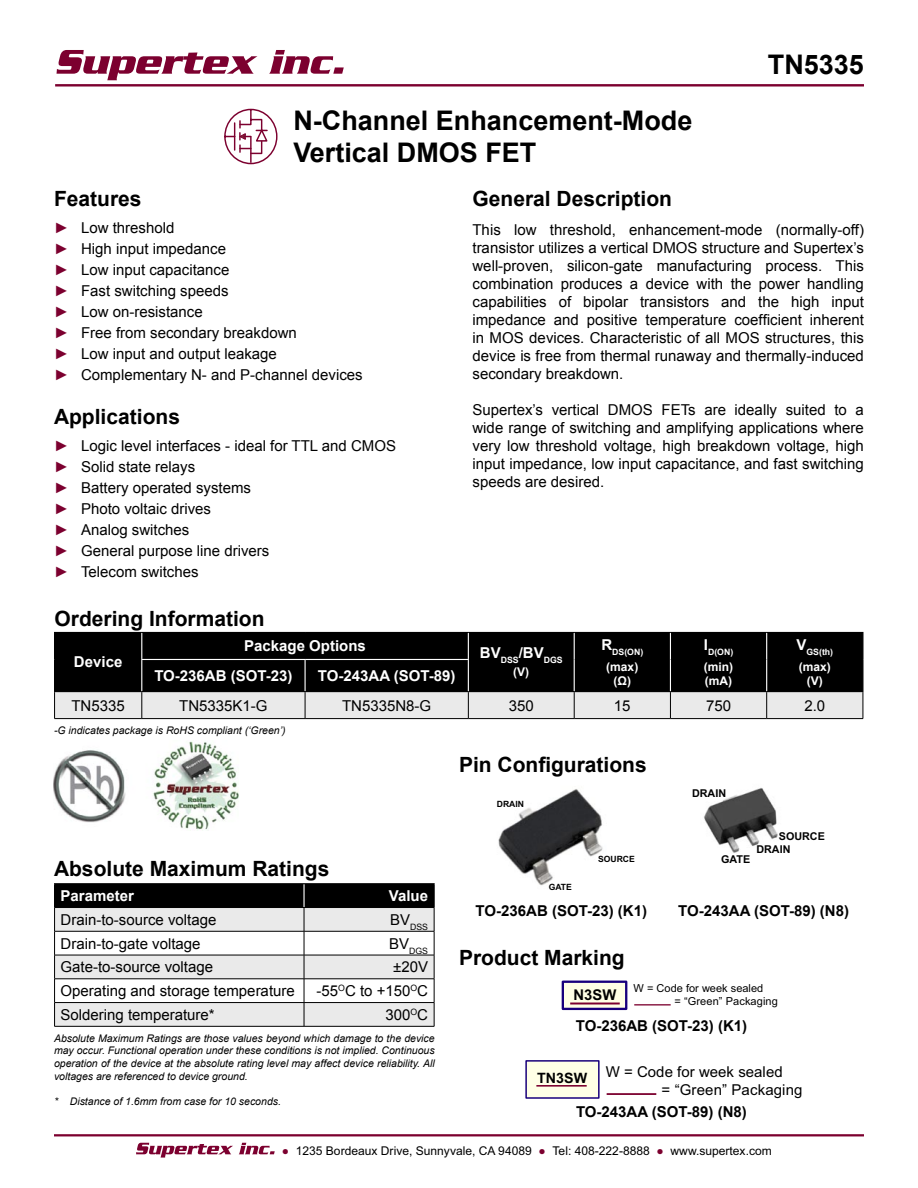
<style>
.page{position:relative;width:918px;height:1188px;background:#fff}
.page>*{position:absolute;margin:0;border:0;box-sizing:border-box;transform-origin:0 0}
.t1{font:700 27px/32.4px "Arial";color:#000}
.t2{font:700 21px "Arial";color:#000}
.t3{font:15px/18px "Arial";color:#000}
.t4{font:700 15px "Arial";color:#000}
.t5{font:700 15px "Arial";color:#fff}
.t6{font:15px/21.1px "Arial";color:#7c002f;text-align:justify}
.t7{font:700 14.85px "Arial";color:#000}
.t8{font:12px "Arial";color:#000}
.t9{font:700 12px/14.4px "Arial";color:#fff;text-align:center}
.t10{font:10.95px/13.2px "Arial";color:#000}
.t11{font:700 10.8px/13.5px "Arial";color:#000}
.t12{font:italic 10.5px/12.6px "Arial";color:#000;text-align:justify}
.t13{font:700 8.7px "Arial";color:#fff}
.t14{font:8.7px "Arial";color:#000}
.t15{font:700 8.55px "Arial";color:#000}
.s1{color:#7c002f}
</style>
<div class="page">
<hr style="left:55px;top:84px;width:809px;height:3px;background:#7c002f">
<svg style="left:57px;top:50px;width:200px;height:30px"></svg>
<svg style="left:269px;top:50px;width:75px;height:24px"></svg>
<hr style="left:54px;top:1134px;width:810px;height:2px;background:#7c002f">
<svg style="left:136px;top:1143px;width:97px;height:15px"></svg>
<svg style="left:239px;top:1143px;width:36px;height:11px"></svg>
<svg style="left:224px;top:108px;width:54px;height:57px"></svg>
<hr style="left:54px;top:883px;width:250px;height:1px;background:#000">
<hr style="left:304px;top:883px;width:131px;height:1px;background:#000">
<svg style="left:54px;top:884px;width:381px;height:142px"></svg>
<hr style="left:54px;top:1026px;width:250px;height:1px;background:#000">
<hr style="left:304px;top:1026px;width:130px;height:1px;background:#000">
<div style="left:55px;top:633px;width:807px;height:58px;background:#000"></div>
<div style="left:54px;top:692px;width:810px;height:27px;background:#eaeaea"></div>
<hr style="left:54px;top:718px;width:88px;height:1px;background:#000">
<hr style="left:142px;top:718px;width:163px;height:1px;background:#000">
<hr style="left:305px;top:718px;width:163px;height:1px;background:#000">
<hr style="left:468px;top:718px;width:106px;height:1px;background:#000">
<hr style="left:574px;top:718px;width:96px;height:1px;background:#000">
<hr style="left:670px;top:718px;width:97px;height:1px;background:#000">
<hr style="left:767px;top:718px;width:96px;height:1px;background:#000">
<hr style="left:54px;top:632px;width:88px;height:1px;background:#000">
<svg style="left:54px;top:633px;width:1px;height:26px"></svg>
<hr style="left:54px;top:659px;width:1px;height:32px;background:#000">
<hr style="left:54px;top:691px;width:88px;height:1px;background:#000">
<hr style="left:142px;top:632px;width:163px;height:1px;background:#000">
<hr style="left:305px;top:632px;width:163px;height:1px;background:#000">
<hr style="left:468px;top:632px;width:106px;height:1px;background:#000">
<hr style="left:574px;top:632px;width:96px;height:1px;background:#000">
<hr style="left:670px;top:632px;width:97px;height:1px;background:#000">
<hr style="left:767px;top:632px;width:96px;height:1px;background:#000">
<svg style="left:862px;top:633px;width:1px;height:26px"></svg>
<hr style="left:862px;top:659px;width:1px;height:32px;background:#000">
<hr style="left:468px;top:691px;width:106px;height:1px;background:#000">
<hr style="left:574px;top:691px;width:96px;height:1px;background:#000">
<hr style="left:670px;top:691px;width:97px;height:1px;background:#000">
<hr style="left:767px;top:691px;width:96px;height:1px;background:#000">
<hr style="left:142px;top:691px;width:163px;height:1px;background:#000">
<hr style="left:305px;top:691px;width:163px;height:1px;background:#000">
<svg style="left:141px;top:633px;width:1px;height:26px"></svg>
<svg style="left:468px;top:633px;width:1px;height:26px"></svg>
<svg style="left:574px;top:633px;width:1px;height:26px"></svg>
<svg style="left:670px;top:633px;width:1px;height:26px"></svg>
<svg style="left:766px;top:633px;width:1px;height:26px"></svg>
<hr style="left:574px;top:659px;width:1px;height:32px;background:#fff">
<hr style="left:670px;top:659px;width:1px;height:32px;background:#fff">
<hr style="left:766px;top:659px;width:1px;height:32px;background:#fff">
<hr style="left:141px;top:659px;width:164px;height:1px;background:#fff">
<hr style="left:141px;top:660px;width:1px;height:31px;background:#fff">
<hr style="left:305px;top:659px;width:164px;height:1px;background:#fff">
<hr style="left:305px;top:660px;width:1px;height:31px;background:#fff">
<hr style="left:468px;top:660px;width:1px;height:31px;background:#fff">
<img style="left:54px;top:741px;width:185px;height:89px">
<div style="left:526px;top:1061px;width:73px;height:37px;background:#ffffe6"></div>
<div style="left:525px;top:1060px;width:75px;height:39px;border:2px solid #18007c"></div>
<hr style="left:536px;top:1085px;width:51px;height:2px;background:#7c002f">
<hr style="left:607px;top:1093px;width:49px;height:2px;background:#7c002f">
<img style="left:704px;top:788px;width:74px;height:65px">
<div style="left:563px;top:982px;width:63px;height:27px;background:#ffffe5"></div>
<div style="left:562px;top:981px;width:65px;height:29px;border:2px solid #18007c"></div>
<hr style="left:570px;top:1003px;width:50px;height:2px;background:#7c002f">
<hr style="left:634px;top:1004px;width:37px;height:2px;background:#7c002f">
<img style="left:498px;top:789px;width:105px;height:97px">
<h1 class="t1" style="left:293px;top:105px;width:401px">N-Channel Enhancement-Mode<br>Vertical DMOS FET</h1>
<h1 class="t1" style="left:768px;top:50px;width:98px">TN5335</h1>
<h2 class="t2" style="left:54px;top:185px;width:89px">Features</h2>
<p class="t3" style="left:81px;top:217px;width:283px;line-height:21.1px">Low threshold<br>High input impedance<br>Low input capacitance<br>Fast switching speeds<br>Low on-resistance<br>Free from secondary breakdown<br>Low input and output leakage<br>Complementary N- and P-channel devices</p>
<h2 class="t2" style="left:54px;top:402px;width:128px">Applications</h2>
<p class="t3" style="left:81px;top:435px;width:317px;line-height:21px">Logic level interfaces - ideal for TTL and CMOS<br>Solid state relays<br>Battery operated systems<br>Photo voltaic drives<br>Analog switches<br>General purpose line drivers<br>Telecom switches</p>
<p class="t6" style="left:54px;top:217px;width:16px">► ► ► ► ► ► ► ►</p>
<p class="t6" style="left:54px;top:435px;width:16px">► ► ► ► ► ► ►</p>
<h2 class="t2" style="left:472px;top:185px;width:201px">General Description</h2>
<p class="t3" style="left:472px;top:220px;width:393px;text-align:justify">This low threshold, enhancement-mode (normally-off) transistor utilizes a vertical DMOS structure and Supertex’s well-proven, silicon-gate manufacturing process. This combination produces a device with the power handling capabilities of bipolar transistors and the high input impedance and positive temperature coefficient inherent in MOS devices. Characteristic of all MOS structures, this device is free from thermal runaway and thermally-induced secondary breakdown.</p>
<p class="t3" style="left:472px;top:400px;width:393px;text-align:justify">Supertex’s vertical DMOS FETs are ideally suited to a wide range of switching and amplifying applications where very low threshold voltage, high breakdown voltage, high input impedance, low input capacitance, and fast switching speeds are desired.</p>
<h2 class="t2" style="left:55px;top:605px;width:212px">Ordering Information</h2>
<p class="t5" style="left:74px;top:652px;width:50px">Device</p>
<p class="t13" style="left:601px;top:646px;width:43px"><sup>R</sup>DS(ON)</p>
<p class="t9" style="left:606px;top:660px;width:34px">(max) (Ω)</p>
<p class="t13" style="left:704px;top:646px;width:31px"><sup>I</sup>D(ON)</p>
<p class="t9" style="left:704px;top:660px;width:31px;text-align:left">(min) (mA)</p>
<p class="t13" style="left:796px;top:646px;width:38px"><sup>V</sup>GS(th)</p>
<p class="t9" style="left:799px;top:660px;width:34px">(max)</p>
<p class="t5" style="left:244px;top:636px;width:123px">Package Options</p>
<p class="t13" style="left:480px;top:655px;width:84px"><sup>BV</sup>DSS<sup>/BV</sup>DGS</p>
<p class="t9" style="left:513px;top:665px;width:17px">(V)</p>
<p class="t5" style="left:154px;top:666px;width:140px">TO-236AB (SOT-23)</p>
<p class="t5" style="left:318px;top:666px;width:139px">TO-243AA (SOT-89)</p>
<p class="t9" style="left:807px;top:674px;width:17px">(V)</p>
<p class="t3" style="left:72px;top:697px;width:55px">TN5335</p>
<p class="t3" style="left:179px;top:697px;width:90px">TN5335K1-G</p>
<p class="t3" style="left:342px;top:697px;width:91px">TN5335N8-G</p>
<p class="t3" style="left:509px;top:697px;width:27px">350</p>
<p class="t3" style="left:614px;top:697px;width:18px">15</p>
<p class="t3" style="left:706px;top:697px;width:27px">750</p>
<p class="t3" style="left:804px;top:697px;width:22px">2.0</p>
<p class="t12" style="left:54px;top:724px;width:233px">-G indicates package is RoHS compliant (‘Green’)</p>
<h2 class="t2" style="left:459px;top:751px;width:189px">Pin Configurations</h2>
<h2 class="t2" style="left:54px;top:855px;width:277px">Absolute Maximum Ratings</h2>
<p class="t5" style="left:61px;top:886px;width:75px">Parameter</p>
<p class="t5" style="left:389px;top:886px;width:41px">Value</p>
<p class="t3" style="left:61px;top:911px;width:157px">Drain-to-source voltage</p>
<p class="t14" style="left:390px;top:921px;width:39px"><sup>BV</sup>DSS</p>
<p class="t3" style="left:61px;top:935px;width:142px">Drain-to-gate voltage</p>
<p class="t14" style="left:389px;top:945px;width:40px"><sup>BV</sup>DGS</p>
<p class="t3" style="left:61px;top:958px;width:154px">Gate-to-source voltage</p>
<p class="t3" style="left:393px;top:958px;width:36px">±20V</p>
<p class="t3" style="left:61px;top:982px;width:236px">Operating and storage temperature</p>
<p class="t3" style="left:317px;top:982px;width:113px">-55<sup>O</sup>C to +150<sup>O</sup>C</p>
<p class="t3" style="left:61px;top:1006px;width:156px">Soldering temperature*</p>
<p class="t3" style="left:385px;top:1006px;width:44px">300<sup>O</sup>C</p>
<p class="t12" style="left:54px;top:1032px;width:382px">Absolute Maximum Ratings are those values beyond which damage to the device may occur. Functional operation under these conditions is not implied. Continuous operation of the device at the absolute rating level may affect device reliability. All voltages are referenced to device ground.</p>
<p class="t12" style="left:54px;top:1095px;width:229px">* Distance of 1.6mm from case for 10 seconds.</p>
<p class="t15" style="left:497px;top:798px;width:29px">DRAIN</p>
<p class="t15" style="left:549px;top:881px;width:25px">GATE</p>
<p class="t15" style="left:598px;top:853px;width:38px">SOURCE</p>
<p class="t4" style="left:476px;top:901px;width:173px">TO-236AB (SOT-23) (K1)</p>
<h2 class="t2" style="left:459px;top:944px;width:167px">Product Marking</h2>
<p class="t11" style="left:692px;top:787px;width:36px">DRAIN</p>
<p class="t11" style="left:756px;top:830px;width:70px;text-indent:22px">SOURCE<br>DRAIN</p>
<p class="t11" style="left:721px;top:853px;width:31px">GATE</p>
<p class="t4" style="left:678px;top:901px;width:172px">TO-243AA (SOT-89) (N8)</p>
<p class="t7" style="left:573px;top:985px;width:45px">N3SW</p>
<p class="t10" style="left:675px;top:982px;width:105px;text-indent:-41px">W = Code for week sealed<br>= “Green” Packaging</p>
<p class="t4" style="left:576px;top:1016px;width:173px">TO-236AB (SOT-23) (K1)</p>
<p class="t3" style="left:662px;top:1063px;width:142px;text-indent:-125px"><sub>TN3SW</sub> W = Code for week sealed<br>= “Green” Packaging</p>
<p class="t4" style="left:576px;top:1102px;width:172px">TO-243AA (SOT-89) (N8)</p>
<p class="t8" style="left:282px;top:1142px;width:492px"><span class="s1">●</span> 1235 Bordeaux Drive, Sunnyvale, CA 94089 <span class="s1">●</span> Tel: 408-222-8888 <span class="s1">●</span> www.supertex.com</p>
</div>
